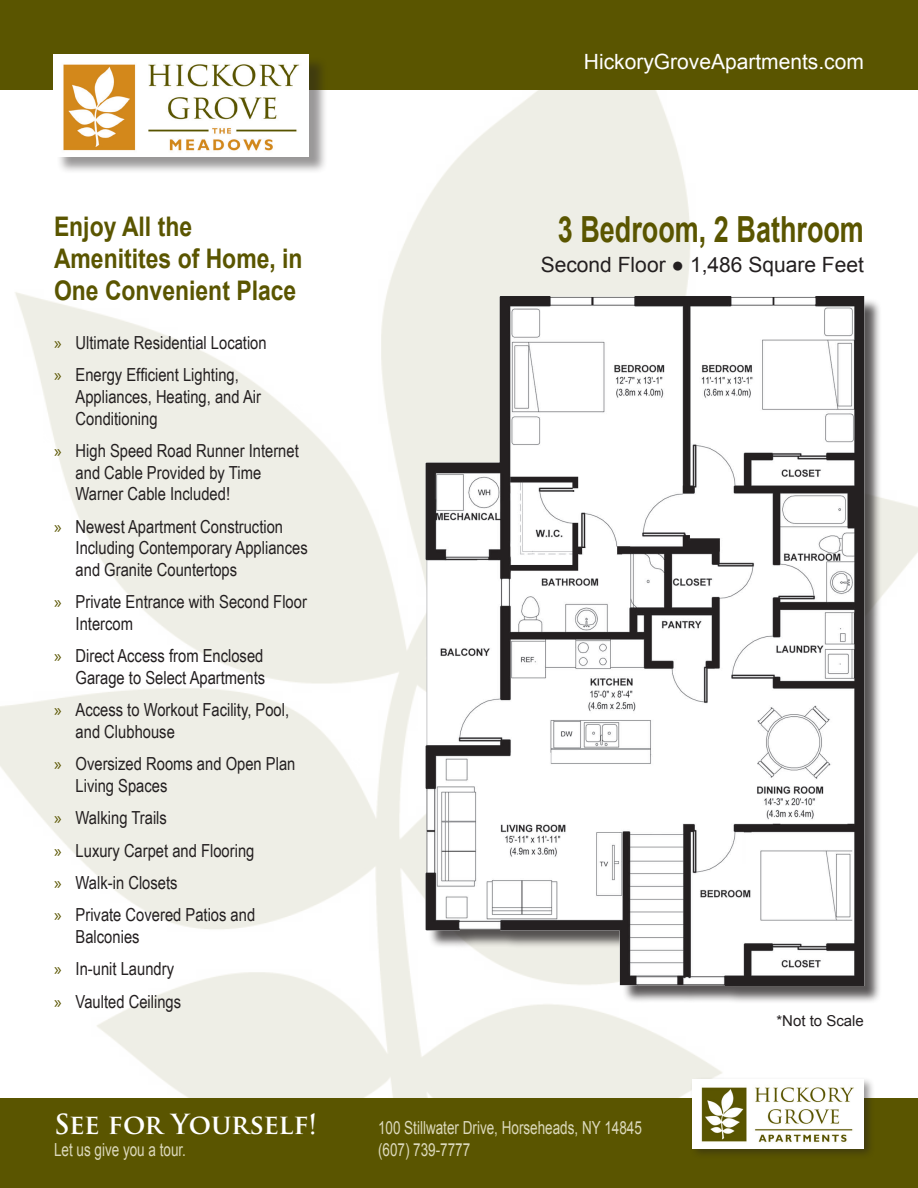
<style>
.page{position:relative;width:918px;height:1188px;background:#fff}
.page>*{position:absolute;margin:0;border:0;box-sizing:border-box;transform-origin:0 0}
.t1{font:700 36px "Arial";color:#5a5500;scale:.75 1}
.t2{font:700 27px/32.4px "Arial";color:#5a5500;scale:.85 1}
.t3{font:700 27px "Trajan Pro";letter-spacing:-.02em;color:#fff}
.Floor___SF{font:21px "Arial";color:#231f20}
.t4{font:21px "Arial";color:#fff}
.t5{font:18px/21.6px "Arial Narrow";color:#231f20}
.t6{font:18px "Arial";color:#dcd9bc;scale:.75 1}
.Not_to_Scale{font:15px "Arial";color:#231f20}
.s1{font-family:"Myriad Pro";color:#5a5500}
</style>
<div class="page">
<div style="left:0;top:0;width:918px;height:90px;background:#5a5500"></div>
<div style="left:0;top:1098px;width:918px;height:90px;background:#5a5500"></div>
<div style="left:56px;top:56px;width:278px;height:126px;background:#231f20;opacity:.46"></div>
<img style="left:54px;top:54px;width:129px;height:102px">
<img style="left:183px;top:54px;width:735px;height:1099px">
<h2 class="t2" style="left:54px;top:211px;width:294px">Enjoy All the<br>Amenitites of Home, in<br>One Convenient Place</h2>
<p class="t5" style="left:54px;top:326px;width:214px;line-height:32.4px"><span class="s1">»</span> Ultimate Residential Location <span class="s1">»</span> Energy Efficient Lighting,</p>
<p class="t5" style="left:76px;top:385px;width:187px">Appliances, Heating, and Air<br>Conditioning</p>
<p class="t5" style="left:76px;top:439px;width:225px;text-indent:-22px"><span class="s1">»</span> High Speed Road Runner Internet and Cable Provided by Time<br>Warner Cable Included!</p>
<p class="t5" style="left:76px;top:515px;width:234px;text-indent:-22px"><span class="s1">»</span> Newest Apartment Construction<br>Including Contemporary Appliances and Granite Countertops</p>
<p class="t5" style="left:76px;top:590px;width:233px;text-indent:-22px"><span class="s1">»</span> Private Entrance with Second Floor<br>Intercom</p>
<p class="t5" style="left:54px;top:644px;width:213px;text-align:right"><span class="s1">»</span> Direct Access from Enclosed<br>Garage to Select Apartments</p>
<p class="t5" style="left:76px;top:698px;width:215px;text-indent:-22px"><span class="s1">»</span> Access to Workout Facility, Pool, and Clubhouse</p>
<p class="t5" style="left:76px;top:752px;width:221px;text-indent:-22px"><span class="s1">»</span> Oversized Rooms and Open Plan<br>Living Spaces</p>
<p class="t5" style="left:54px;top:801px;width:203px;line-height:32.4px"><span class="s1">»</span> Walking Trails<br><span class="s1">»</span> Luxury Carpet and Flooring <span class="s1">»</span> Walk-in Closets<br><span class="s1">»</span> Private Covered Patios and</p>
<p class="t5" style="left:54px;top:920px;width:129px;line-height:32.4px;text-indent:22px">Balconies<br><span class="s1">»</span> In-unit Laundry <span class="s1">»</span> Vaulted Ceilings</p>
<p class="t4" style="left:584px;top:48px;width:282px">HickoryGroveApartments.com</p>
<p class="t1" style="left:558px;top:206px;width:410px">3 Bedroom, 2 Bathroom</p>
<p class="Floor___SF" style="left:541px;top:251px;width:325px">Second Floor ● 1,486 Square Feet</p>
<p class="Not_to_Scale" style="left:776px;top:1011px;width:89px">*Not to Scale</p>
<h2 class="t3" style="left:54px;top:1107px;width:265px">See for Yourself!</h2>
<p class="t6" style="left:378px;top:1116px;width:353px">100 Stillwater Drive, Horseheads, NY 14845</p>
<p class="t6" style="left:54px;top:1138px;width:178px">Let us give you a tour.</p>
<p class="t6" style="left:378px;top:1138px;width:125px">(607) 739-7777</p>
</div>
